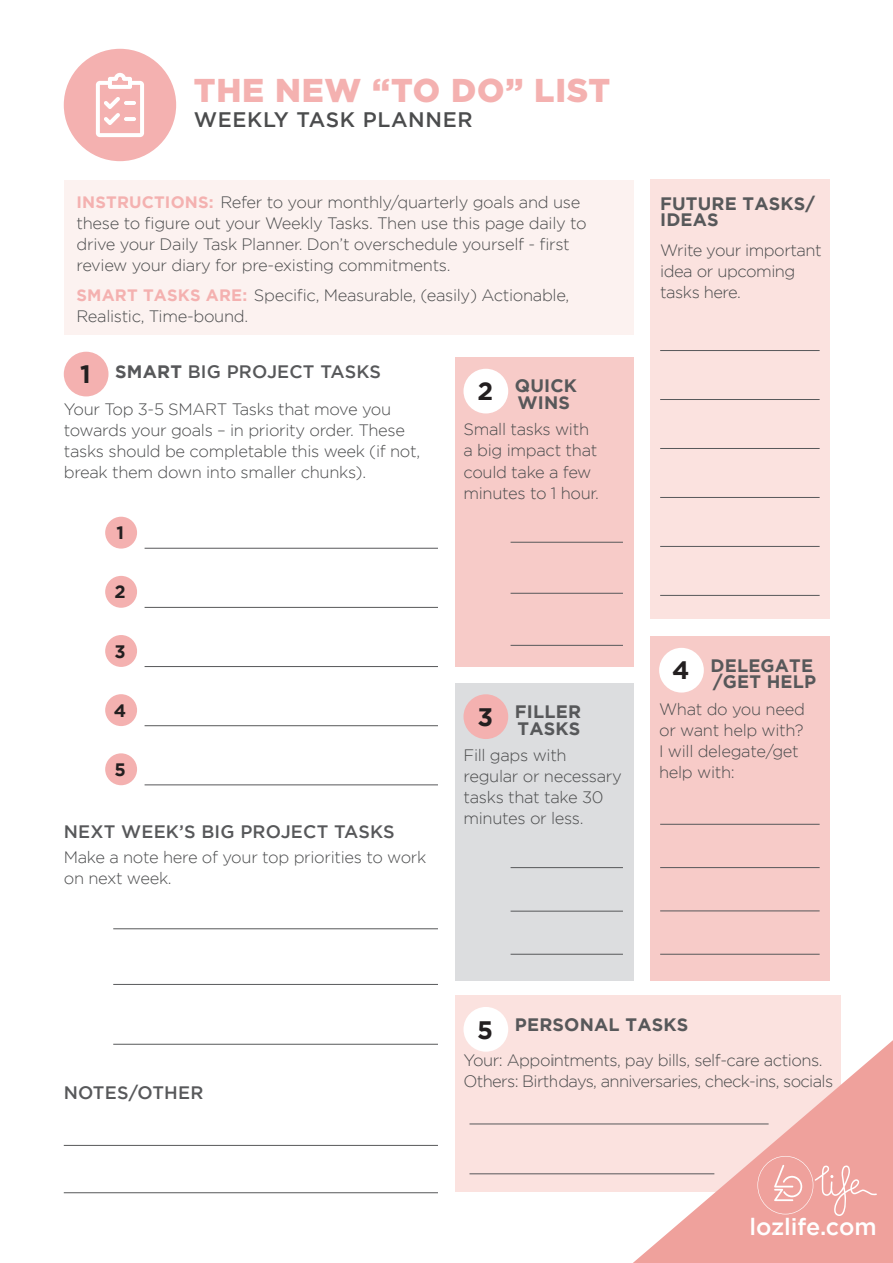
<style>
.page{position:relative;width:893px;height:1263px;background:#fff}
.page>*{position:absolute;margin:0;border:0;box-sizing:border-box;transform-origin:0 0}
.t1{font:900 33px "Gotham";letter-spacing:.025em;color:#f4b1b0}
.t2{font:500 23.4px "Gotham";color:#fff}
.t3{font:500 21px "Gotham";letter-spacing:.03em;color:#4b4c4d}
.t4{font:700 18px/16.5px "Gotham";letter-spacing:.01em;color:#57585a}
.t5{font:500 18px "Gotham";letter-spacing:.01em;color:#57585a}
.t6{font:700 18px "Gotham";color:#231f20}
.t7{font:300 16.5px/21px "Gotham";letter-spacing:-.02em;color:#4b4c4d}
.t8{font:300 16.5px/21px "Gotham";letter-spacing:-.04em;color:#4b4c4d}
.s1{font-weight:700;color:#f4b1b0}
.s2{font-weight:700;font-size:25.2px;color:#231f20}
.s3{font-weight:700}
.s4{font-size:25.2px;color:#231f20}
</style>
<div class="page">
<div style="left:455px;top:357px;width:179px;height:310px;background:#f7cbc8"></div>
<div style="left:651px;top:179px;width:179px;height:440px;background:#fbe2df"></div>
<div style="left:455px;top:683px;width:179px;height:297px;background:#dcdddf"></div>
<div style="left:651px;top:636px;width:179px;height:344px;background:#f7cbc8"></div>
<div style="left:455px;top:995px;width:386px;height:197px;background:#fbe2df"></div>
<div style="left:463px;top:369px;width:45px;height:44px;background:#fff;border-radius:50%"></div>
<div style="left:463px;top:694px;width:45px;height:45px;background:#f4b1b0;border-radius:50%"></div>
<div style="left:659px;top:648px;width:45px;height:44px;background:#fff;border-radius:50%"></div>
<div style="left:463px;top:1007px;width:45px;height:45px;background:#fff;border-radius:50%"></div>
<div style="left:64px;top:49px;width:112px;height:112px;background:#f4b1b0;border-radius:50%"></div>
<svg style="left:96px;top:73px;width:48px;height:64px"></svg>
<div style="left:64px;top:352px;width:45px;height:44px;background:#f4b1b0;border-radius:50%"></div>
<div style="left:64px;top:180px;width:570px;height:154px;background:#fcf2f0"></div>
<hr style="left:113px;top:928px;width:325px;height:1px;background:#57585a">
<hr style="left:64px;top:1145px;width:374px;height:1px;background:#57585a">
<hr style="left:64px;top:1192px;width:374px;height:1px;background:#57585a">
<hr style="left:660px;top:954px;width:160px;height:1px;background:#57585a">
<hr style="left:660px;top:595px;width:160px;height:1px;background:#57585a">
<hr style="left:660px;top:910px;width:160px;height:1px;background:#57585a">
<hr style="left:660px;top:546px;width:160px;height:1px;background:#57585a">
<hr style="left:660px;top:867px;width:160px;height:1px;background:#57585a">
<hr style="left:660px;top:824px;width:160px;height:1px;background:#57585a">
<hr style="left:469px;top:1123px;width:300px;height:1px;background:#57585a">
<hr style="left:469px;top:1173px;width:245px;height:1px;background:#57585a">
<hr style="left:660px;top:497px;width:160px;height:1px;background:#57585a">
<hr style="left:660px;top:448px;width:160px;height:1px;background:#57585a">
<hr style="left:660px;top:399px;width:160px;height:1px;background:#57585a">
<hr style="left:660px;top:350px;width:160px;height:1px;background:#57585a">
<hr style="left:113px;top:984px;width:325px;height:1px;background:#57585a">
<hr style="left:113px;top:1044px;width:325px;height:1px;background:#57585a">
<hr style="left:511px;top:542px;width:112px;height:1px;background:#57585a">
<hr style="left:511px;top:867px;width:112px;height:1px;background:#57585a">
<hr style="left:511px;top:593px;width:112px;height:1px;background:#57585a">
<hr style="left:511px;top:911px;width:112px;height:1px;background:#57585a">
<hr style="left:511px;top:645px;width:112px;height:1px;background:#57585a">
<hr style="left:511px;top:954px;width:112px;height:1px;background:#57585a">
<hr style="left:145px;top:548px;width:293px;height:1px;background:#57585a">
<div style="left:105px;top:517px;width:32px;height:32px;background:#f4b1b0;border-radius:50%"></div>
<hr style="left:145px;top:607px;width:293px;height:1px;background:#57585a">
<div style="left:105px;top:576px;width:32px;height:32px;background:#f4b1b0;border-radius:50%"></div>
<hr style="left:145px;top:666px;width:293px;height:1px;background:#57585a">
<div style="left:105px;top:635px;width:32px;height:32px;background:#f4b1b0;border-radius:50%"></div>
<hr style="left:145px;top:725px;width:293px;height:1px;background:#57585a">
<div style="left:105px;top:694px;width:32px;height:32px;background:#f4b1b0;border-radius:50%"></div>
<hr style="left:145px;top:784px;width:293px;height:1px;background:#57585a">
<div style="left:105px;top:753px;width:32px;height:32px;background:#f4b1b0;border-radius:50%"></div>
<svg style="left:553px;top:1040px;width:340px;height:223px"></svg>
<svg style="left:757px;top:1156px;width:120px;height:60px;background:#f0aaa5"></svg>
<h1 class="t1" style="left:194px;top:71px;width:418px">THE NEW “TO DO” LIST</h1>
<p class="t3" style="left:194px;top:108px;width:280px">WEEKLY TASK PLANNER</p>
<p class="t7" style="left:77px;top:191px;width:512px"><span class="s1">INSTRUCTIONS:</span> Refer to your monthly/quarterly goals and use these to figure out your Weekly Tasks. Then use this page daily to drive your Daily Task Planner. Don’t overschedule yourself - first review your diary for pre-existing commitments.</p>
<p class="t7" style="left:77px;top:284px;width:494px"><span class="s1">SMART TASKS ARE:</span> Specific, Measurable, (easily) Actionable,<br>Realistic, Time-bound.</p>
<p class="t5" style="left:80px;top:362px;width:302px"><span class="s2">1</span> <span class="s3">SMART</span> BIG PROJECT TASKS</p>
<p class="t7" style="left:64px;top:399px;width:358px">Your Top 3-5 SMART Tasks that move you towards your goals – in priority order. These tasks should be completable this week (if not, break them down into smaller chunks).</p>
<p class="t6" style="left:116px;top:522px;width:9px">1</p>
<p class="t6" style="left:115px;top:582px;width:13px">2</p>
<p class="t6" style="left:115px;top:641px;width:13px">3</p>
<p class="t6" style="left:114px;top:700px;width:14px">4</p>
<p class="t6" style="left:115px;top:759px;width:13px">5</p>
<p class="t5" style="left:64px;top:821px;width:332px">NEXT WEEK’S BIG PROJECT TASKS</p>
<p class="t7" style="left:64px;top:846px;width:364px">Make a note here of your top priorities to work on next week.</p>
<p class="t4" style="left:517px;top:377px;width:61px;text-indent:-40px"><span class="s4">2</span> QUICK<br>WINS</p>
<p class="t7" style="left:463px;top:419px;width:137px">Small tasks with a big impact that could take a few minutes to 1 hour.</p>
<p class="t4" style="left:477px;top:703px;width:105px;text-align:right"><span class="s4">3</span> FILLER<br>TASKS</p>
<p class="t7" style="left:463px;top:744px;width:160px">Fill gaps with regular or necessary tasks that take 30 minutes or less.</p>
<p class="t4" style="left:660px;top:195px;width:156px">FUTURE TASKS/<br>IDEAS</p>
<p class="t7" style="left:660px;top:239px;width:163px">Write your important idea or upcoming tasks here.</p>
<p class="t4" style="left:672px;top:656px;width:146px;text-align:right"><span class="s4">4</span> DELEGATE /GET HELP</p>
<p class="t7" style="left:659px;top:698px;width:147px">What do you need or want help with?<br>I will delegate/get help with:</p>
<p class="t5" style="left:64px;top:1082px;width:141px">NOTES/OTHER</p>
<p class="t4" style="left:477px;top:1015px;width:212px"><span class="s4">5</span> PERSONAL TASKS</p>
<p class="t8" style="left:463px;top:1050px;width:371px">Your: Appointments, pay bills, self-care actions.<br>Others: Birthdays, anniversaries, check-ins, socials</p>
<h2 class="t2" style="left:749px;top:1214px;width:129px">lozlife.com</h2>
</div>
